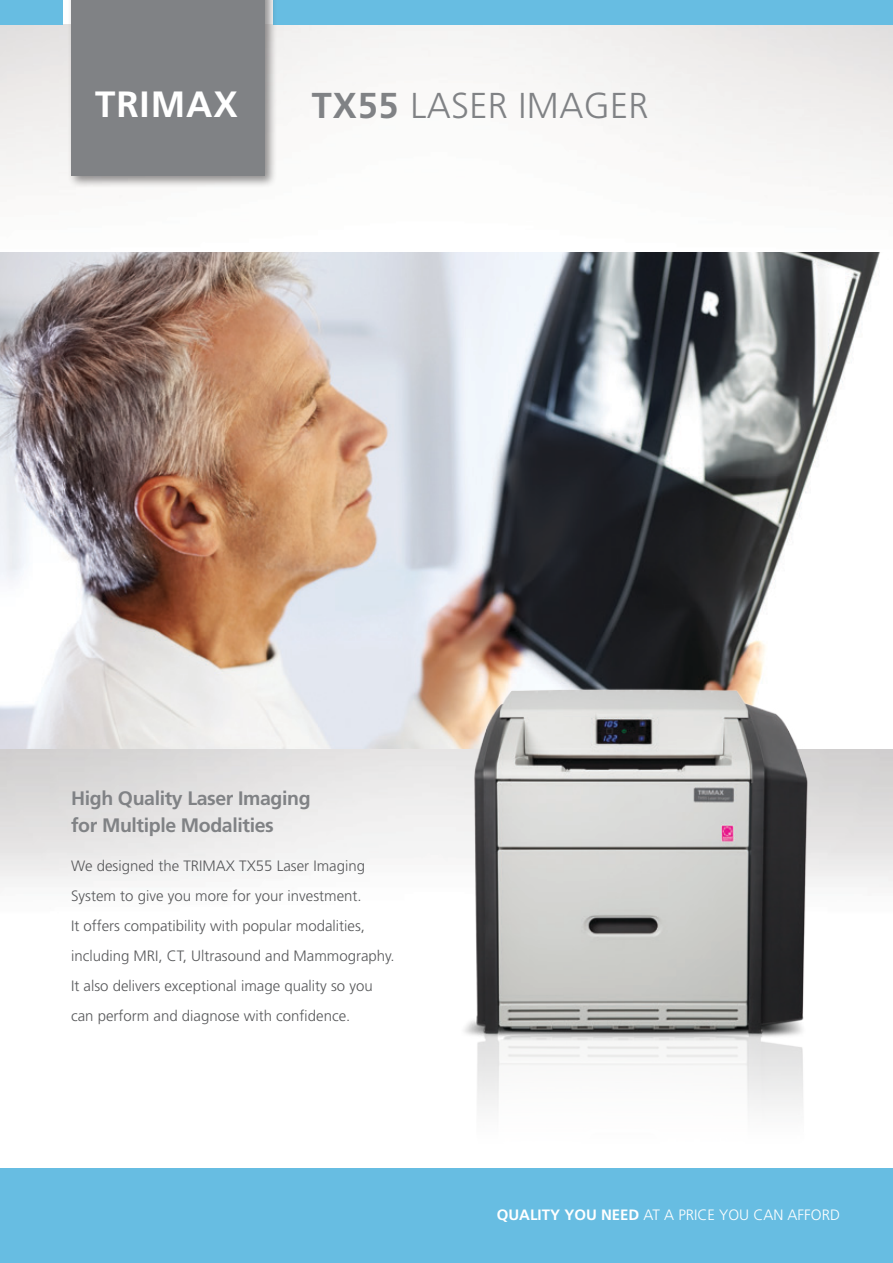
<style>
.page{position:relative;width:893px;height:1263px;background:#fff}
.page>*{position:absolute;margin:0;border:0;box-sizing:border-box;transform-origin:0 0}
.t1{font:700 36.6px "Frutiger";letter-spacing:.025em;color:#fff}
.t2{font:300 36px "Frutiger";letter-spacing:.01em;color:#808285}
.t3{font:700 19.5px/27px "Frutiger";letter-spacing:-.02em;color:#808285}
.t4{font:300 15px/30px "Frutiger";color:#58595b}
.t5{font:300 15px "Frutiger";color:#fff}
.s1{font-weight:700}
</style>
<div class="page">
<img style="left:0;top:24px;width:893px;height:863px">
<div style="left:273px;top:0;width:620px;height:25px;background:#67bde2"></div>
<div style="left:67px;top:0;width:210px;height:188px;background:#231f20;opacity:.5"></div>
<div style="left:71px;top:0;width:194px;height:176px;background:#808285"></div>
<div style="left:0;top:1168px;width:893px;height:95px;background:#67bde2"></div>
<img style="left:0;top:253px;width:893px;height:495px">
<img style="left:436px;top:667px;width:415px;height:444px">
<div style="left:0;top:0;width:63px;height:25px;background:#67bde2"></div>
<h1 class="t1" style="left:95px;top:83px;width:144px">TRIMAX</h1>
<h2 class="t2" style="left:312px;top:85px;width:338px"><span class="s1">TX55</span> LASER IMAGER</h2>
<h3 class="t3" style="left:71px;top:785px;width:241px">High Quality Laser Imaging for Multiple Modalities</h3>
<p class="t4" style="left:71px;top:851px;width:325px">We designed the TRIMAX TX55 Laser Imaging System to give you more for your investment.<br>It offers compatibility with popular modalities, including MRI, CT, Ultrasound and Mammography.<br>It also delivers exceptional image quality so you can perform and diagnose with confidence.</p>
<p class="t5" style="left:497px;top:1207px;width:345px"><span class="s1">QUALITY YOU NEED</span> AT A PRICE YOU CAN AFFORD</p>
</div>
